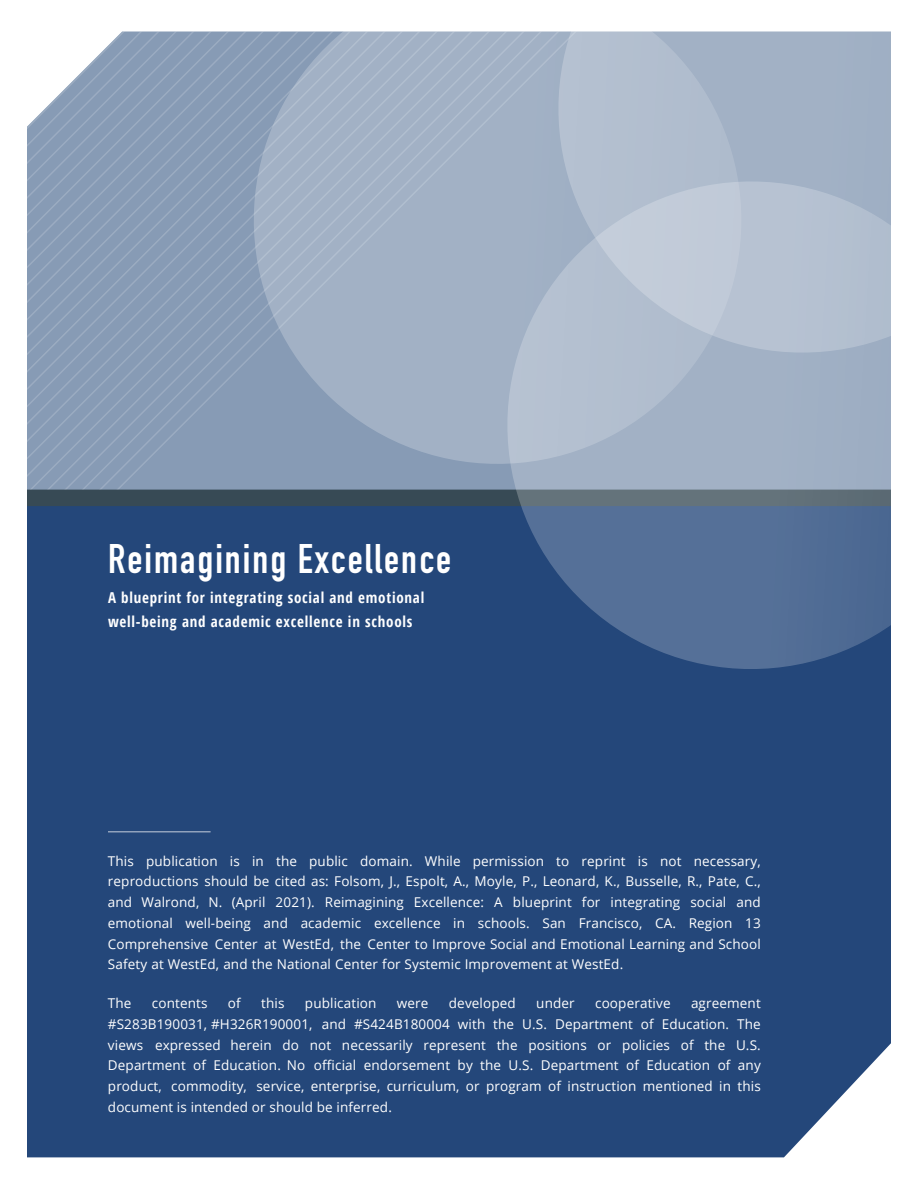
<style>
.page{position:relative;width:918px;height:1188px;background:#fff}
.page>*{position:absolute;margin:0;border:0;box-sizing:border-box;transform-origin:0 0}
.t1{font:700 40.8px "DIN Condensed";letter-spacing:.05em;color:#fff}
.t2{font:700 15px/24px "Open Sans Condensed";letter-spacing:.05em;color:#fff}
.t3{font:13.5px/20.7px "Open Sans";letter-spacing:.01em;color:#fff;text-align:justify}
</style>
<div class="page">
<svg style="left:27px;top:32px;width:200px;height:458px;background:#8ea1b9"></svg>
<div style="left:27px;top:506px;width:864px;height:651px;background:#24477a"></div>
<div style="left:27px;top:490px;width:864px;height:16px;background:#374a55"></div>
<svg style="left:480px;top:380px;width:411px;height:316px;background:#4f6b91"></svg>
<svg style="left:768px;top:31px;width:123px;height:349px;background:#a9b7c9"></svg>
<svg style="left:227px;top:31px;width:541px;height:460px;background:#a4b2c6"></svg>
<hr style="left:108px;top:831px;width:103px;height:1px;background:#fff">
<h1 class="t1" style="left:108px;top:531px;width:345px">Reimagining Excellence</h1>
<p class="t2" style="left:108px;top:585px;width:318px">A blueprint for integrating social and emotional well-being and academic excellence in schools</p>
<p class="t3" style="left:108px;top:850px;width:654px">This publication is in the public domain. While permission to reprint is not necessary, reproductions should be cited as: Folsom, J., Espolt, A., Moyle, P., Leonard, K., Busselle, R., Pate, C., and Walrond, N. (April 2021). Reimagining Excellence: A blueprint for integrating social and emotional well-being and academic excellence in schools. San Francisco, CA. Region 13<br>Comprehensive Center at WestEd, the Center to Improve Social and Emotional Learning and School Safety at WestEd, and the National Center for Systemic Improvement at WestEd.</p>
<p class="t3" style="left:108px;top:992px;width:25px">The</p>
<p class="t3" style="left:152px;top:992px;width:57px">contents</p>
<p class="t3" style="left:228px;top:992px;width:14px">of</p>
<p class="t3" style="left:261px;top:992px;width:25px">this</p>
<p class="t3" style="left:305px;top:992px;width:73px">publication</p>
<p class="t3" style="left:397px;top:992px;width:33px">were</p>
<p class="t3" style="left:449px;top:992px;width:68px">developed</p>
<p class="t3" style="left:536px;top:992px;width:40px">under</p>
<p class="t3" style="left:595px;top:992px;width:77px">cooperative</p>
<p class="t3" style="left:108px;top:992px;width:654px;text-indent:583px">agreement #S283B190031, #H326R190001, and #S424B180004 with the U.S. Department of Education. The views expressed herein do not necessarily represent the positions or policies of the U.S.<br>Department of Education. No official endorsement by the U.S. Department of Education of any product, commodity, service, enterprise, curriculum, or program of instruction mentioned in this document is intended or should be inferred.</p>
</div>
